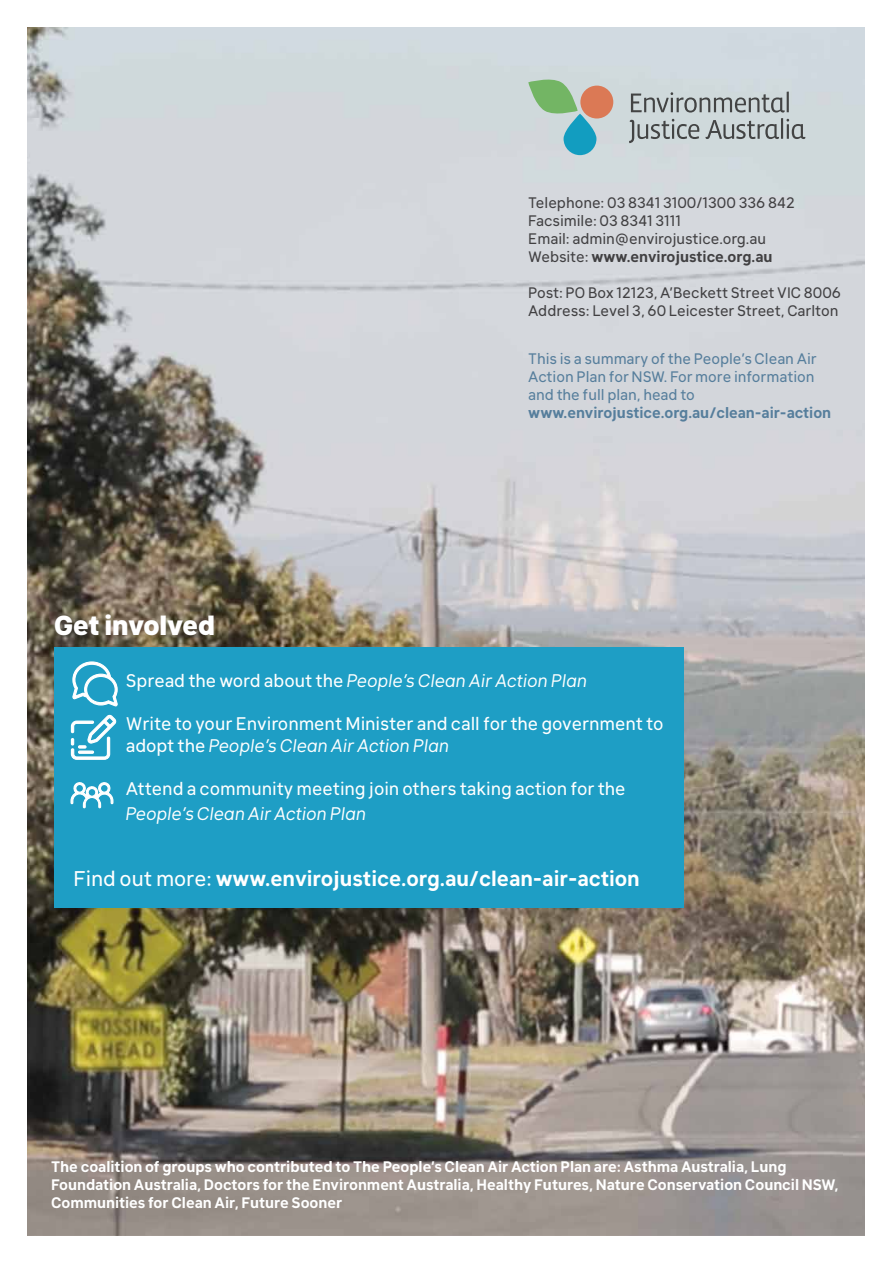
<style>
.page{position:relative;width:893px;height:1263px;background:#fff}
.page>*{position:absolute;margin:0;border:0;box-sizing:border-box;transform-origin:0 0}
.t1{font:800 27px "Klima";color:#fff}
.t2{font:700 21px "Klima";color:#fff}
.t3{font:18px/21.6px "Klima";color:#fff}
.t4{font:italic 18px "Klima";color:#fff}
.t5{font:700 15px/18px "Klima";color:#fff}
.t6{font:15px/18px "Klima";color:#414042}
.t7{font:15px/18px "Klima";color:#567e9c}
.t8{font:700 15px "Klima";color:#567e9c}
.s1{font-weight:700}
.s2{font-style:normal}
.s3{font-style:italic}
.s4{font-weight:400}
</style>
<div class="page">
<img style="left:27px;top:28px;width:838px;height:1207px">
<div style="left:54px;top:648px;width:630px;height:260px;background:#1e9ec5"></div>
<svg style="left:72px;top:661px;width:46px;height:46px"></svg>
<svg style="left:70px;top:714px;width:47px;height:46px"></svg>
<svg style="left:70px;top:782px;width:44px;height:27px"></svg>
<svg style="left:629px;top:92px;width:176px;height:51px;background:#b1b9bb"></svg>
<svg style="left:564px;top:114px;width:32px;height:41px"></svg>
<svg style="left:528px;top:80px;width:50px;height:37px;background:#94c28f"></svg>
<div style="left:580px;top:86px;width:33px;height:32px;background:#db7955;border-radius:50%"></div>
<p class="t6" style="left:528px;top:192px;width:268px">Telephone: 03 8341 3100/1300 336 842<br>Facsimile: 03 8341 3111<br>Email: admin@envirojustice.org.au Website: <span class="s1">www.envirojustice.org.au</span></p>
<p class="t6" style="left:528px;top:282px;width:314px">Post: PO Box 12123, A’Beckett Street VIC 8006<br>Address: Level 3, 60 Leicester Street, Carlton</p>
<h1 class="t1" style="left:54px;top:602px;width:163px">Get involved</h1>
<p class="t7" style="left:528px;top:348px;width:290px">This is a summary of the People’s Clean Air<br>Action Plan for NSW. For more information and the full plan, head to</p>
<p class="t8" style="left:528px;top:400px;width:304px">www.envirojustice.org.au/clean-air-action</p>
<p class="t4" style="left:126px;top:666px;width:463px"><span class="s2">Spread the word about the</span> People’s Clean Air Action Plan</p>
<p class="t3" style="left:126px;top:711px;width:539px">Write to your Environment Minister and call for the government to adopt the <span class="s3">People’s Clean Air Action Plan</span></p>
<p class="t3" style="left:126px;top:776px;width:501px">Attend a community meeting join others taking action for the</p>
<p class="t4" style="left:126px;top:799px;width:242px">People’s Clean Air Action Plan</p>
<h2 class="t2" style="left:73px;top:861px;width:568px"><span class="s4">Find out more:</span> www.envirojustice.org.au/clean-air-action</h2>
<p class="t5" style="left:51px;top:1156px;width:789px">The coalition of groups who contributed to The People’s Clean Air Action Plan are: Asthma Australia, Lung<br>Foundation Australia, Doctors for the Environment Australia, Healthy Futures, Nature Conservation Council NSW,<br>Communities for Clean Air, Future Sooner</p>
</div>
